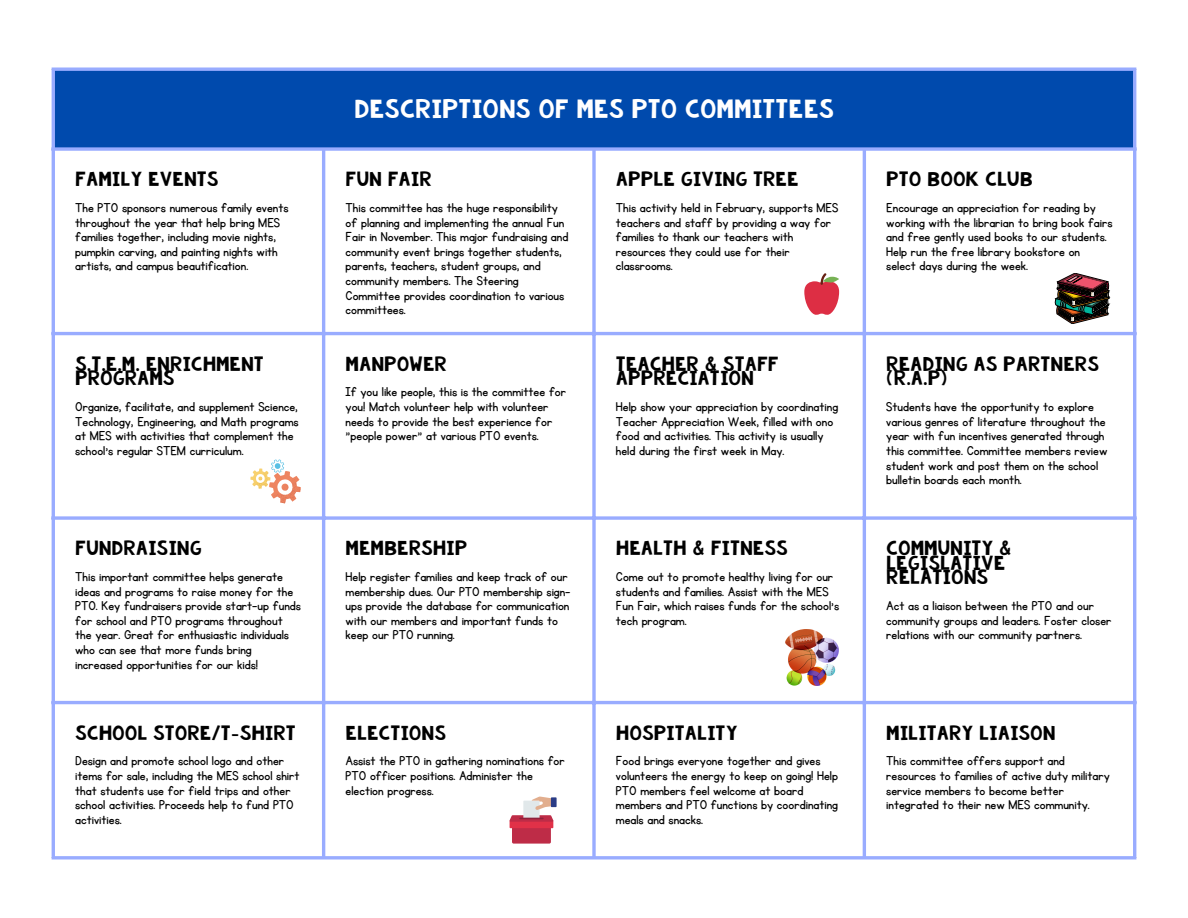
<style>
.page{position:relative;width:1188px;height:918px;background:#fff}
.page>*{position:absolute;margin:0;border:0;box-sizing:border-box;transform-origin:0 0}
.t1{font:19.5px "KG Summer Storm Smooth";color:#fff}
.t2{font:15px/14.7px "KG Primary Penmanship";color:#000}
.t3{font:15px/14.7px "KG Summer Storm Smooth";color:#000}
</style>
<div class="page">
<div style="left:53px;top:69px;width:1082px;height:80px;background:#004aad"></div>
<hr style="left:52px;top:71px;width:3px;height:785px;background:#99acff">
<hr style="left:322px;top:151px;width:3px;height:705px;background:#99acff">
<svg style="left:592px;top:151px;width:4px;height:705px;background:#a8b8ff"></svg>
<hr style="left:863px;top:151px;width:3px;height:705px;background:#99acff">
<hr style="left:1133px;top:71px;width:3px;height:785px;background:#99acff">
<hr style="left:52px;top:68px;width:1084px;height:3px;background:#99acff">
<svg style="left:55px;top:147px;width:1078px;height:4px;background:#90a7f7"></svg>
<hr style="left:52px;top:332px;width:1084px;height:3px;background:#99acff">
<svg style="left:55px;top:516px;width:1078px;height:4px;background:#a8b8ff"></svg>
<hr style="left:52px;top:701px;width:1084px;height:3px;background:#99acff">
<svg style="left:52px;top:856px;width:1084px;height:4px;background:#a8b8ff"></svg>
<svg style="left:250px;top:459px;width:51px;height:44px"></svg>
<img style="left:786px;top:630px;width:53px;height:56px">
<svg style="left:804px;top:273px;width:35px;height:42px"></svg>
<svg style="left:1054px;top:273px;width:55px;height:51px"></svg>
<div style="left:551px;top:797px;width:6px;height:10px;background:#2a3c86"></div>
<svg style="left:509px;top:797px;width:45px;height:47px"></svg>
<p class="t3" style="left:75px;top:173px;width:145px">FAMILY EVENTS</p>
<p class="t2" style="left:75px;top:201px;width:215px">The PTO sponsors numerous family events throughout the year that help bring MES families together, including movie nights, pumpkin carving, and painting nights with artists, and campus beautification.</p>
<p class="t3" style="left:75px;top:358px;width:190px">S.T.E.M. ENRICHMENT<br>PROGRAMS</p>
<p class="t2" style="left:75px;top:400px;width:225px">Organize, facilitate, and supplement Science, Technology, Engineering, and Math programs at MES with activities that complement the school's regular STEM curriculum.</p>
<p class="t3" style="left:75px;top:542px;width:128px">FUNDRAISING</p>
<p class="t2" style="left:75px;top:570px;width:227px">This important committee helps generate ideas and programs to raise money for the PTO. Key fundraisers provide start-up funds for school and PTO programs throughout the year. Great for enthusiastic individuals who can see that more funds bring increased opportunities for our kids!</p>
<p class="t3" style="left:75px;top:727px;width:222px">SCHOOL STORE/T-SHIRT</p>
<p class="t2" style="left:75px;top:754px;width:226px">Design and promote school logo and other items for sale, including the MES school shirt that students use for field trips and other school activities. Proceeds help to fund PTO activities.</p>
<h1 class="t1" style="left:354px;top:100px;width:481px">DESCRIPTIONS OF MES PTO COMMITTEES</h1>
<p class="t3" style="left:346px;top:173px;width:88px">FUN FAIR</p>
<p class="t2" style="left:346px;top:201px;width:224px">This committee has the huge responsibility of planning and implementing the annual Fun Fair in November. This major fundraising and community event brings together students, parents, teachers, student groups, and community members. The Steering Committee provides coordination to various committees.</p>
<p class="t3" style="left:346px;top:358px;width:103px">MANPOWER</p>
<p class="t2" style="left:346px;top:385px;width:222px">If you like people, this is the committee for you! Match volunteer help with volunteer needs to provide the best experience for "people power" at various PTO events.</p>
<p class="t3" style="left:346px;top:542px;width:123px">MEMBERSHIP</p>
<p class="t2" style="left:346px;top:570px;width:227px">Help register families and keep track of our membership dues. Our PTO membership sign&shy;ups provide the database for communication with our members and important funds to keep our PTO running.</p>
<p class="t3" style="left:346px;top:727px;width:102px">ELECTIONS</p>
<p class="t2" style="left:346px;top:754px;width:221px">Assist the PTO in gathering nominations for<br>PTO officer positions. Administer the election progress.</p>
<p class="t3" style="left:616px;top:173px;width:184px">APPLE GIVING TREE</p>
<p class="t2" style="left:616px;top:201px;width:224px">This activity held in February, supports MES teachers and staff by providing a way for families to thank our teachers with resources they could use for their classrooms.</p>
<p class="t3" style="left:616px;top:358px;width:164px">TEACHER &amp; STAFF<br>APPRECIATION</p>
<p class="t2" style="left:616px;top:400px;width:224px">Help show your appreciation by coordinating Teacher Appreciation Week, filled with ono food and activities. This activity is usually held during the first week in May.</p>
<p class="t3" style="left:616px;top:542px;width:173px">HEALTH &amp; FITNESS</p>
<p class="t2" style="left:616px;top:570px;width:225px">Come out to promote healthy living for our students and families. Assist with the MES Fun Fair, which raises funds for the school's tech program.</p>
<p class="t3" style="left:616px;top:727px;width:123px">HOSPITALITY</p>
<p class="t2" style="left:616px;top:754px;width:224px">Food brings everyone together and gives volunteers the energy to keep on going! Help PTO members feel welcome at board members and PTO functions by coordinating meals and snacks.</p>
<p class="t3" style="left:886px;top:173px;width:148px">PTO BOOK CLUB</p>
<p class="t2" style="left:886px;top:201px;width:228px">Encourage an appreciation for reading by working with the librarian to bring book fairs and free gently used books to our students.<br>Help run the free library bookstore on select days during the week.</p>
<p class="t3" style="left:886px;top:358px;width:214px">READING AS PARTNERS (R.A.P)</p>
<p class="t2" style="left:886px;top:400px;width:223px">Students have the opportunity to explore various genres of literature throughout the year with fun incentives generated through this committee. Committee members review student work and post them on the school bulletin boards each month.</p>
<p class="t3" style="left:886px;top:542px;width:127px">COMMUNITY &amp;<br>LEGISLATIVE<br>RELATIONS</p>
<p class="t2" style="left:886px;top:599px;width:227px">Act as a liaison between the PTO and our community groups and leaders. Foster closer relations with our community partners.</p>
<p class="t3" style="left:886px;top:727px;width:171px">MILITARY LIAISON</p>
<p class="t2" style="left:886px;top:754px;width:225px">This committee offers support and resources to families of active duty military service members to become better integrated to their new MES community.</p>
</div>
